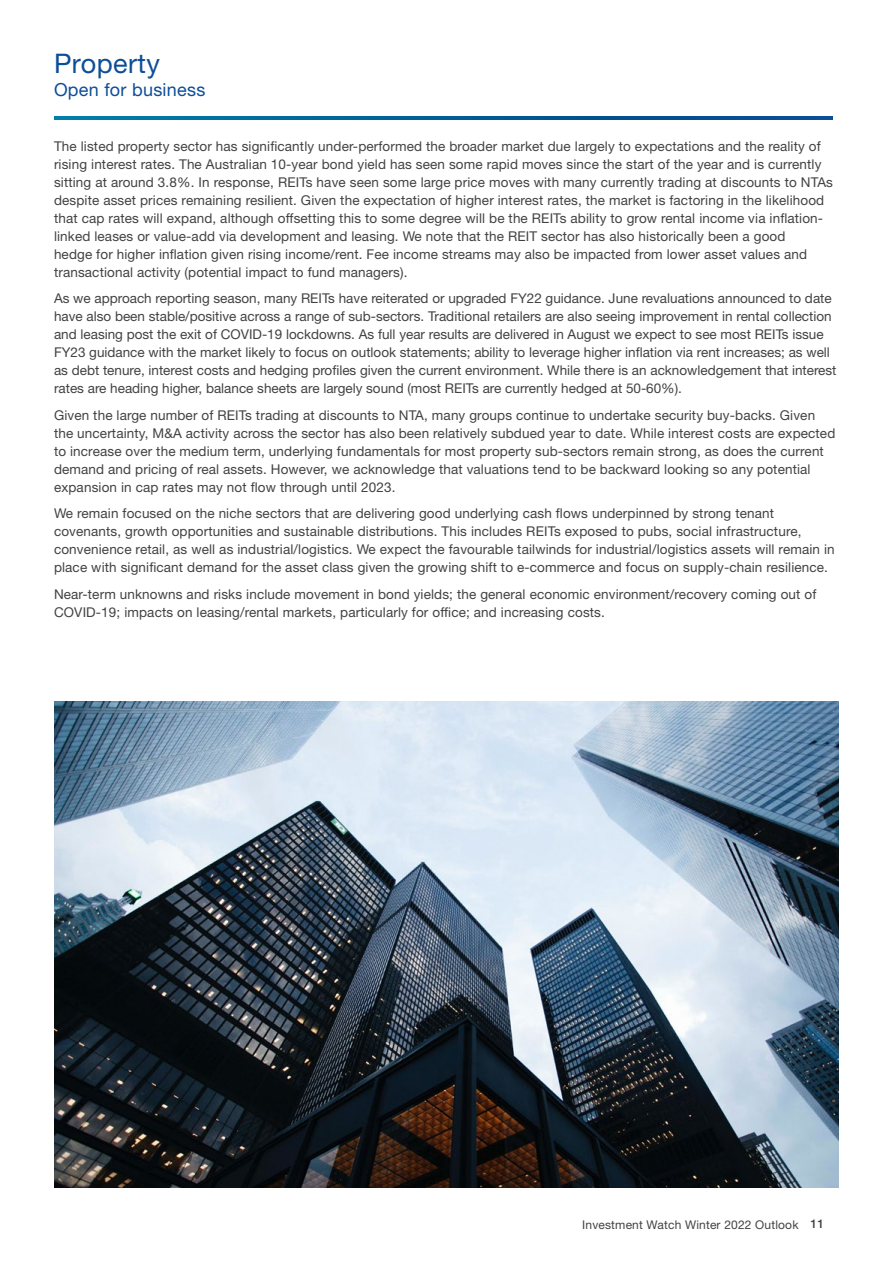
<style>
.page{position:relative;width:893px;height:1263px;background:#fff}
.page>*{position:absolute;margin:0;border:0;box-sizing:border-box;transform-origin:0 0}
.t1{font:27px "Helvetica Neue LT Std";letter-spacing:.015em;color:#0d4e98}
.t2{font:18px "Helvetica Neue LT Std";letter-spacing:.015em;color:#0d4e98}
.t3{font:13.5px/18px "Helvetica Neue LT Std";letter-spacing:.01em;color:#424242}
.t4{font:12px "Helvetica Neue LT Std";letter-spacing:.015em;color:#424242}
.s1{font-weight:500}
</style>
<div class="page">
<svg style="left:54px;top:116px;width:778px;height:3px;background:#026098"></svg>
<img style="left:54px;top:701px;width:785px;height:487px">
<h1 class="t1" style="left:54px;top:48px;width:107px">Property</h1>
<h2 class="t2" style="left:54px;top:79px;width:153px">Open for business</h2>
<p class="t3" style="left:54px;top:137px;width:780px">The listed property sector has significantly under-performed the broader market due largely to expectations and the reality of rising interest rates. The Australian 10-year bond yield has seen some rapid moves since the start of the year and is currently sitting at around 3.8%. In response, REITs have seen some large price moves with many currently trading at discounts to NTAs despite asset prices remaining resilient. Given the expectation of higher interest rates, the market is factoring in the likelihood that cap rates will expand, although offsetting this to some degree will be the REITs ability to grow rental income via inflation&shy;linked leases or value-add via development and leasing. We note that the REIT sector has also historically been a good<br>hedge for higher inflation given rising income/rent. Fee income streams may also be impacted from lower asset values and transactional activity (potential impact to fund managers).</p>
<p class="t3" style="left:54px;top:289px;width:784px">As we approach reporting season, many REITs have reiterated or upgraded FY22 guidance. June revaluations announced to date have also been stable/positive across a range of sub-sectors. Traditional retailers are also seeing improvement in rental collection and leasing post the exit of COVID-19 lockdowns. As full year results are delivered in August we expect to see most REITs issue FY23 guidance with the market likely to focus on outlook statements; ability to leverage higher inflation via rent increases; as well as debt tenure, interest costs and hedging profiles given the current environment. While there is an acknowledgement that interest rates are heading higher, balance sheets are largely sound (most REITs are currently hedged at 50-60%).</p>
<p class="t3" style="left:54px;top:406px;width:783px">Given the large number of REITs trading at discounts to NTA, many groups continue to undertake security buy-backs. Given the uncertainty, M&amp;A activity across the sector has also been relatively subdued year to date. While interest costs are expected to increase over the medium term, underlying fundamentals for most property sub-sectors remain strong, as does the current demand and pricing of real assets. However, we acknowledge that valuations tend to be backward looking so any potential expansion in cap rates may not flow through until 2023.</p>
<p class="t3" style="left:54px;top:504px;width:782px">We remain focused on the niche sectors that are delivering good underlying cash flows underpinned by strong tenant covenants, growth opportunities and sustainable distributions. This includes REITs exposed to pubs, social infrastructure, convenience retail, as well as industrial/logistics. We expect the favourable tailwinds for industrial/logistics assets will remain in place with significant demand for the asset class given the growing shift to e-commerce and focus on supply-chain resilience.</p>
<p class="t3" style="left:54px;top:585px;width:764px">Near-term unknowns and risks include movement in bond yields; the general economic environment/recovery coming out of<br>COVID-19; impacts on leasing/rental markets, particularly for office; and increasing costs.</p>
<p class="t4" style="left:582px;top:1218px;width:243px">Investment Watch Winter 2022 Outlook <span class="s1">11</span></p>
</div>
